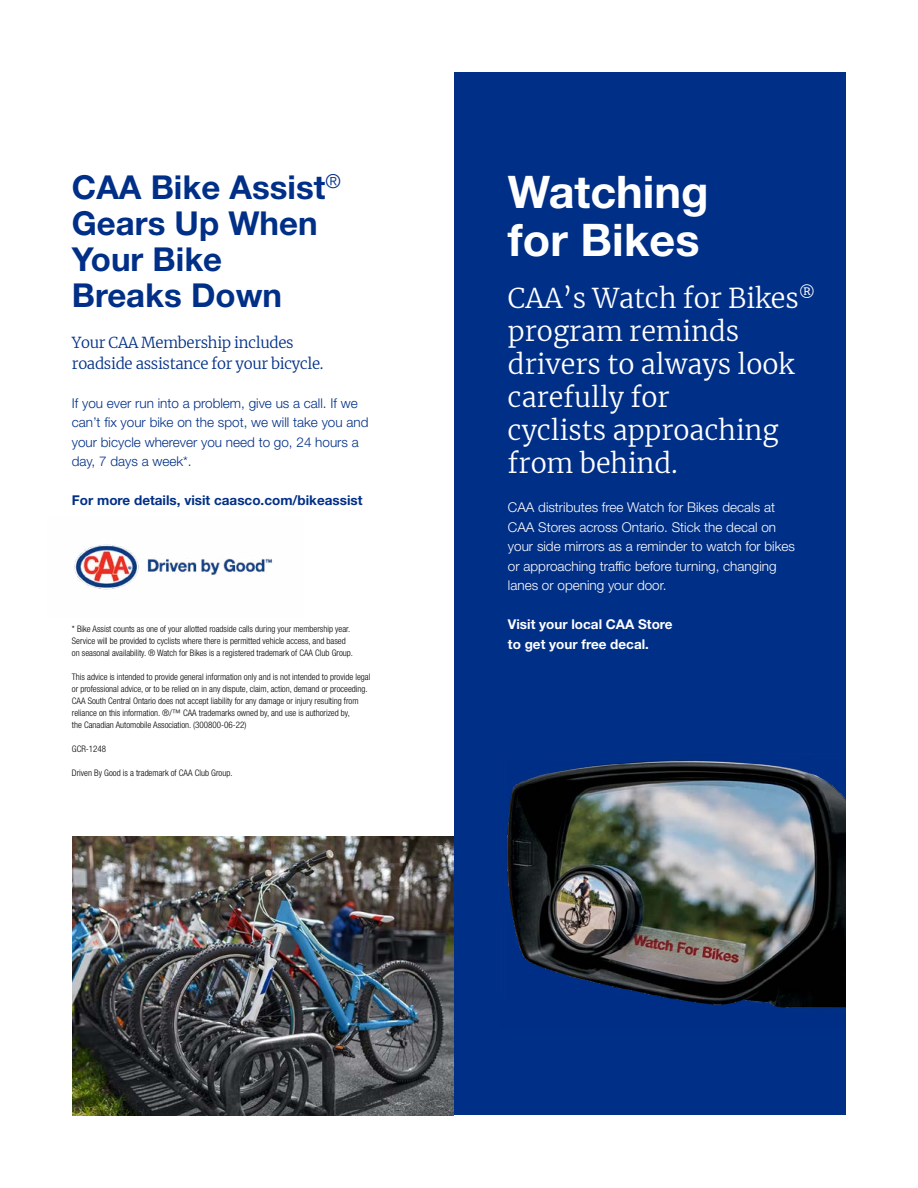
<style>
.page{position:relative;width:918px;height:1188px;background:#fff}
.page>*{position:absolute;margin:0;border:0;box-sizing:border-box;transform-origin:0 0}
.t1{font:700 45px/48px "Helvetica Neue LT Std";color:#fff}
.t2{font:700 33px/36px "Helvetica Neue LT Std";color:#002f87}
.t3{font:300 27px/33px "Merriweather";color:#fff}
.t4{font:300 15px/21px "Merriweather";letter-spacing:-.02em;color:#002f87}
.t5{font:300 13.5px/19.5px "Helvetica Neue LT Std";color:#fff}
.t6{font:300 13.5px/19.5px "Helvetica Neue LT Std";color:#002f87}
.t7{font:700 13.5px "Helvetica Neue LT Std";color:#002f87}
.t8{font:700 13.5px/19.5px "Helvetica Neue LT Std";color:#fff}
.t9{font:300 condensed 9px/12px "Helvetica Neue LT Std";color:#000}
</style>
<div class="page">
<div style="left:454px;top:73px;width:391px;height:1042px;background:#002f87"></div>
<img style="left:74px;top:544px;width:198px;height:46px">
<img style="left:73px;top:837px;width:381px;height:278px">
<img style="left:507px;top:760px;width:338px;height:248px">
<h2 class="t2" style="left:72px;top:169px;width:270px">CAA Bike Assist<sup>®<br></sup>Gears Up When<br>Your Bike<br>Breaks Down</h2>
<h3 class="t4" style="left:72px;top:331px;width:253px">Your CAA Membership includes roadside assistance for your bicycle.</h3>
<h3 class="t6" style="left:72px;top:393px;width:298px">If you ever run into a problem, give us a call. If we can’t fix your bike on the spot, we will take you and your bicycle wherever you need to go, 24 hours a day, 7 days a week*.</h3>
<h3 class="t7" style="left:72px;top:492px;width:292px">For more details, visit caasco.com/bikeassist</h3>
<p class="t9" style="left:72px;top:623px;width:283px">* Bike Assist counts as one of your allotted roadside calls during your membership year.<br>Service will be provided to cyclists where there is permitted vehicle access, and based on seasonal availability. ® Watch for Bikes is a registered trademark of CAA Club Group.</p>
<p class="t9" style="left:72px;top:671px;width:300px">This advice is intended to provide general information only and is not intended to provide legal or professional advice, or to be relied on in any dispute, claim, action, demand or proceeding.<br>CAA South Central Ontario does not accept liability for any damage or injury resulting from reliance on this information. ®/™ CAA trademarks owned by, and use is authorized by,<br>the Canadian Automobile Association. (300800-06-22)</p>
<p class="t9" style="left:72px;top:743px;width:36px">GCR-1248</p>
<p class="t9" style="left:72px;top:767px;width:162px">Driven By Good is a trademark of CAA Club Group.</p>
<h1 class="t1" style="left:508px;top:167px;width:202px">Watching for Bikes</h1>
<h3 class="t3" style="left:508px;top:281px;width:309px">CAA’s Watch for Bikes<sup>® </sup>program reminds drivers to always look carefully for<br>cyclists approaching from behind.</h3>
<h3 class="t5" style="left:508px;top:497px;width:289px">CAA distributes free Watch for Bikes decals at CAA Stores across Ontario. Stick the decal on your side mirrors as a reminder to watch for bikes or approaching traffic before turning, changing lanes or opening your door.</h3>
<h3 class="t8" style="left:508px;top:614px;width:166px">Visit your local CAA Store to get your free decal.</h3>
</div>
